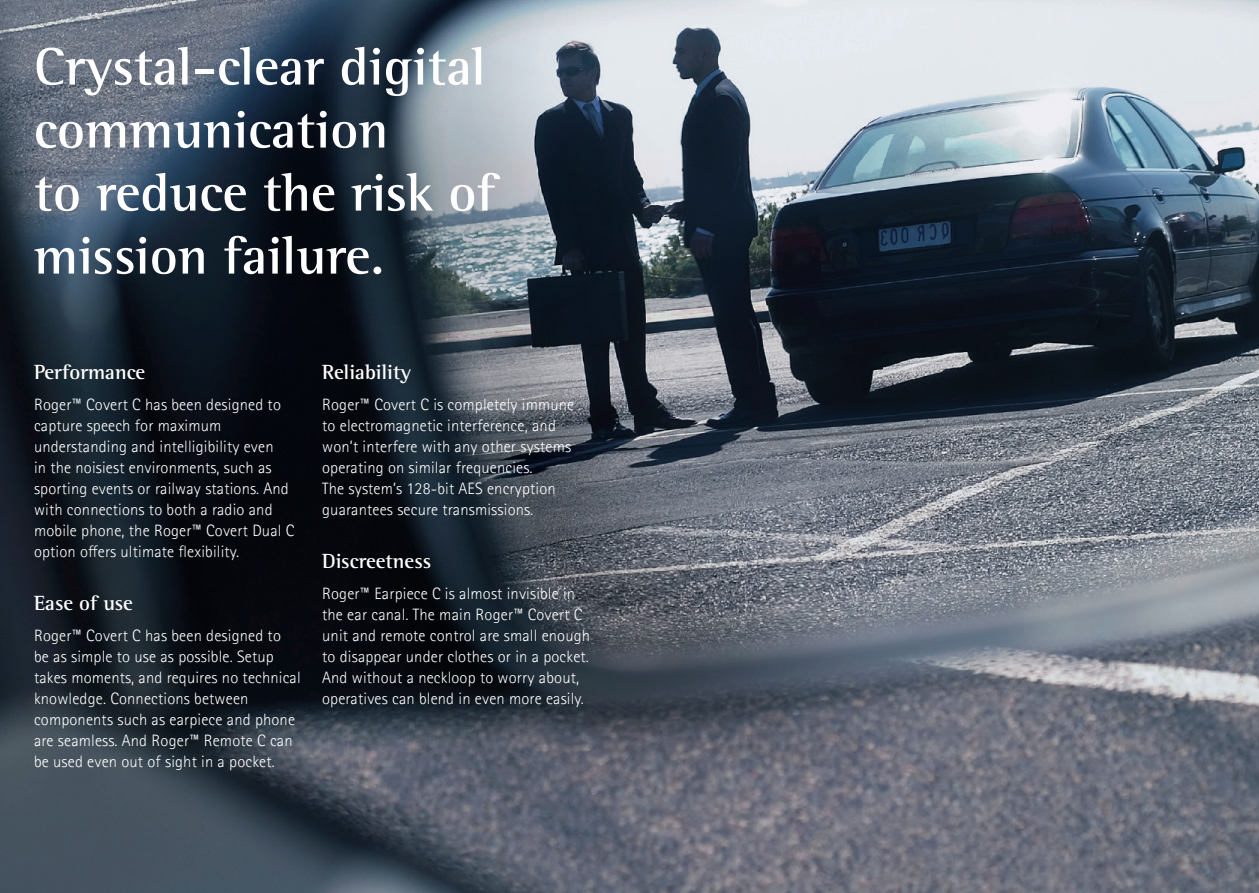
<style>
.page{position:relative;width:1259px;height:893px;background:#fff}
.page>*{position:absolute;margin:0;border:0;box-sizing:border-box;transform-origin:0 0}
.t1{font:700 54px/63px "Rotis Semifor Phonak";color:#fff}
.t2{font:700 21px "Rotis Semifor Phonak";color:#fff}
.t3{font:300 16.5px/21px "Rotis Sansfor Phonak";letter-spacing:.01em;color:#fff}
</style>
<div class="page">
<img style="left:0;top:0;width:1259px;height:893px">
<h1 class="t1" style="left:34px;top:35px;width:463px">Crystal-clear digital communication<br>to reduce the risk of mission failure.</h1>
<p class="t2" style="left:34px;top:359px;width:113px">Performance</p>
<p class="t3" style="left:34px;top:394px;width:262px">Roger™ Covert C has been designed to capture speech for maximum understanding and intelligibility even<br>in the noisiest environments, such as sporting events or railway stations. And with connections to both a radio and mobile phone, the Roger™ Covert Dual C option offers ultimate flexibility.</p>
<p class="t2" style="left:34px;top:590px;width:100px">Ease of use</p>
<p class="t3" style="left:34px;top:625px;width:268px">Roger™ Covert C has been designed to<br>be as simple to use as possible. Setup takes moments, and requires no technical knowledge. Connections between components such as earpiece and phone are seamless. And Roger™ Remote C can be used even out of sight in a pocket.</p>
<p class="t2" style="left:322px;top:359px;width:91px">Reliability</p>
<p class="t3" style="left:322px;top:394px;width:254px">Roger™ Covert C is completely immune to electromagnetic interference, and won’t interfere with any other systems operating on similar frequencies.<br>The system’s 128-bit AES encryption guarantees secure transmissions.</p>
<p class="t2" style="left:322px;top:548px;width:111px">Discreetness</p>
<p class="t3" style="left:322px;top:583px;width:269px">Roger™ Earpiece C is almost invisible in the ear canal. The main Roger™ Covert C unit and remote control are small enough to disappear under clothes or in a pocket.<br>And without a neckloop to worry about, operatives can blend in even more easily.</p>
</div>
